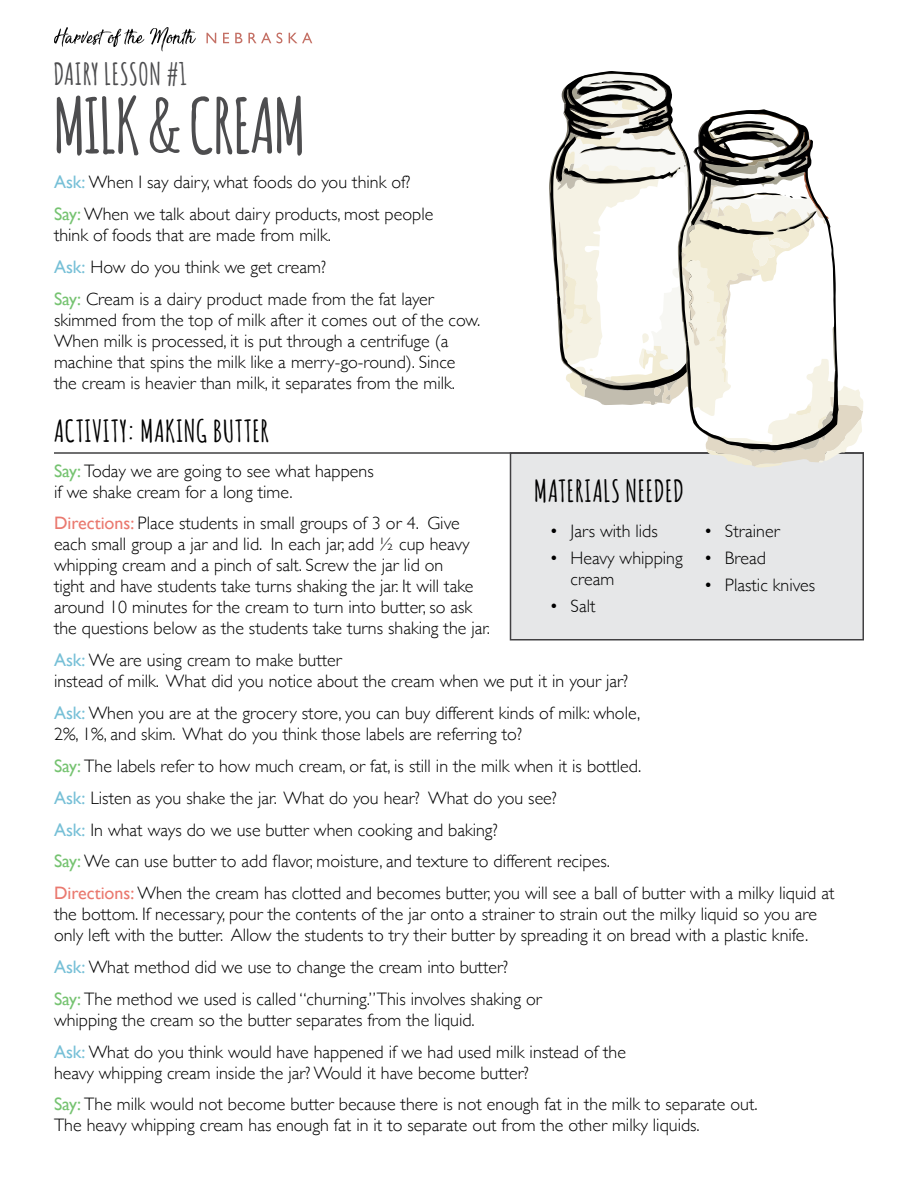
<style>
.page{position:relative;width:918px;height:1188px;background:#fff}
.page>*{position:absolute;margin:0;border:0;box-sizing:border-box;transform-origin:0 0}
.t1{font:700 75px "Amatic";color:#4d4d4f}
.t2{font:700 30px "Amatic";letter-spacing:.05em;color:#000}
.t3{font:700 30px "Amatic";letter-spacing:.05em;color:#4d4d4f}
.t4{font:300 18px/21px "Gill Sans";color:#000}
.s1{font-weight:400;color:#77c0d7}
.s2{font-weight:400;color:#76c371}
.s3{font-weight:400;color:#ea796f}
</style>
<div class="page">
<div style="left:509px;top:454px;width:355px;height:187px;background:#e6e7e8"></div>
<hr style="left:54px;top:452px;width:810px;height:2px;background:#414042">
<svg style="left:549px;top:71px;width:315px;height:397px"></svg>
<svg style="left:206px;top:33px;width:106px;height:10px"></svg>
<svg style="left:54px;top:27px;width:142px;height:24px"></svg>
<h2 class="t3" style="left:54px;top:52px;width:134px">DAIRY LESSON #1</h2>
<h1 class="t1" style="left:54px;top:72px;width:252px">MILK &amp; CREAM</h1>
<p class="t4" style="left:54px;top:166px;width:381px;line-height:31.8px"><span class="s1">Ask:</span> When I say dairy, what foods do you think of?<br><span class="s2">Say:</span> When we talk about dairy products, most people</p>
<p class="t4" style="left:54px;top:218px;width:381px;line-height:31.8px">think of foods that are made from milk.<br><span class="s1">Ask:</span> How do you think we get cream?<br><span class="s2">Say:</span> Cream is a dairy product made from the fat layer</p>
<p class="t4" style="left:54px;top:308px;width:428px">skimmed from the top of milk after it comes out of the cow.<br>When milk is processed, it is put through a centrifuge (a machine that spins the milk like a merry-go-round). Since the cream is heavier than milk, it separates from the milk.</p>
<h2 class="t2" style="left:54px;top:410px;width:216px">ACTIVITY: MAKING BUTTER</h2>
<p class="t4" style="left:54px;top:459px;width:321px"><span class="s2">Say:</span> Today we are going to see what happens if we shake cream for a long time.</p>
<p class="t4" style="left:54px;top:512px;width:438px"><span class="s3">Directions:</span> Place students in small groups of 3 or 4. Give each small group a jar and lid. In each jar, add ½ cup heavy whipping cream and a pinch of salt. Screw the jar lid on<br>tight and have students take turns shaking the jar. It will take around 10 minutes for the cream to turn into butter, so ask the questions below as the students take turns shaking the jar.</p>
<p class="t4" style="left:54px;top:649px;width:576px"><span class="s1">Ask:</span> We are using cream to make butter<br>instead of milk. What did you notice about the cream when we put it in your jar?</p>
<p class="t4" style="left:54px;top:702px;width:588px"><span class="s1">Ask:</span> When you are at the grocery store, you can buy different kinds of milk: whole,<br>2%, 1%, and skim. What do you think those labels are referring to?</p>
<p class="t4" style="left:54px;top:749px;width:782px;line-height:31.8px"><span class="s2">Say:</span> The labels refer to how much cream, or fat, is still in the milk when it is bottled.<br><span class="s1">Ask:</span> Listen as you shake the jar. What do you hear? What do you see?<br><span class="s1">Ask:</span> In what ways do we use butter when cooking and baking?<br><span class="s2">Say:</span> We can use butter to add flavor, moisture, and texture to different recipes.<br><span class="s3">Directions:</span> When the cream has clotted and becomes butter, you will see a ball of butter with a milky liquid at</p>
<p class="t4" style="left:54px;top:903px;width:765px">the bottom. If necessary, pour the contents of the jar onto a strainer to strain out the milky liquid so you are only left with the butter. Allow the students to try their butter by spreading it on bread with a plastic knife.</p>
<p class="t4" style="left:54px;top:950px;width:489px;line-height:31.8px"><span class="s1">Ask:</span> What method did we use to change the cream into butter?<br><span class="s2">Say:</span> The method we used is called “churning.” This involves shaking or</p>
<p class="t4" style="left:54px;top:1003px;width:574px;line-height:31.8px">whipping the cream so the butter separates from the liquid.<br><span class="s1">Ask:</span> What do you think would have happened if we had used milk instead of the</p>
<p class="t4" style="left:54px;top:1056px;width:705px;line-height:31.8px">heavy whipping cream inside the jar? Would it have become butter?<br><span class="s2">Say:</span> The milk would not become butter because there is not enough fat in the milk to separate out.</p>
<p class="t4" style="left:54px;top:1114px;width:647px">The heavy whipping cream has enough fat in it to separate out from the other milky liquids.</p>
<h2 class="t2" style="left:535px;top:469px;width:150px">MATERIALS NEEDED</h2>
<p class="t4" style="left:550px;top:520px;width:110px">• Jars with lids</p>
<p class="t4" style="left:571px;top:546px;width:114px;line-height:21.6px;text-indent:-21px">• Heavy whipping cream</p>
<p class="t4" style="left:550px;top:595px;width:47px">• Salt</p>
<p class="t4" style="left:704px;top:520px;width:77px">• Strainer</p>
<p class="t4" style="left:704px;top:547px;width:64px">• Bread</p>
<p class="t4" style="left:704px;top:574px;width:113px">• Plastic knives</p>
</div>
